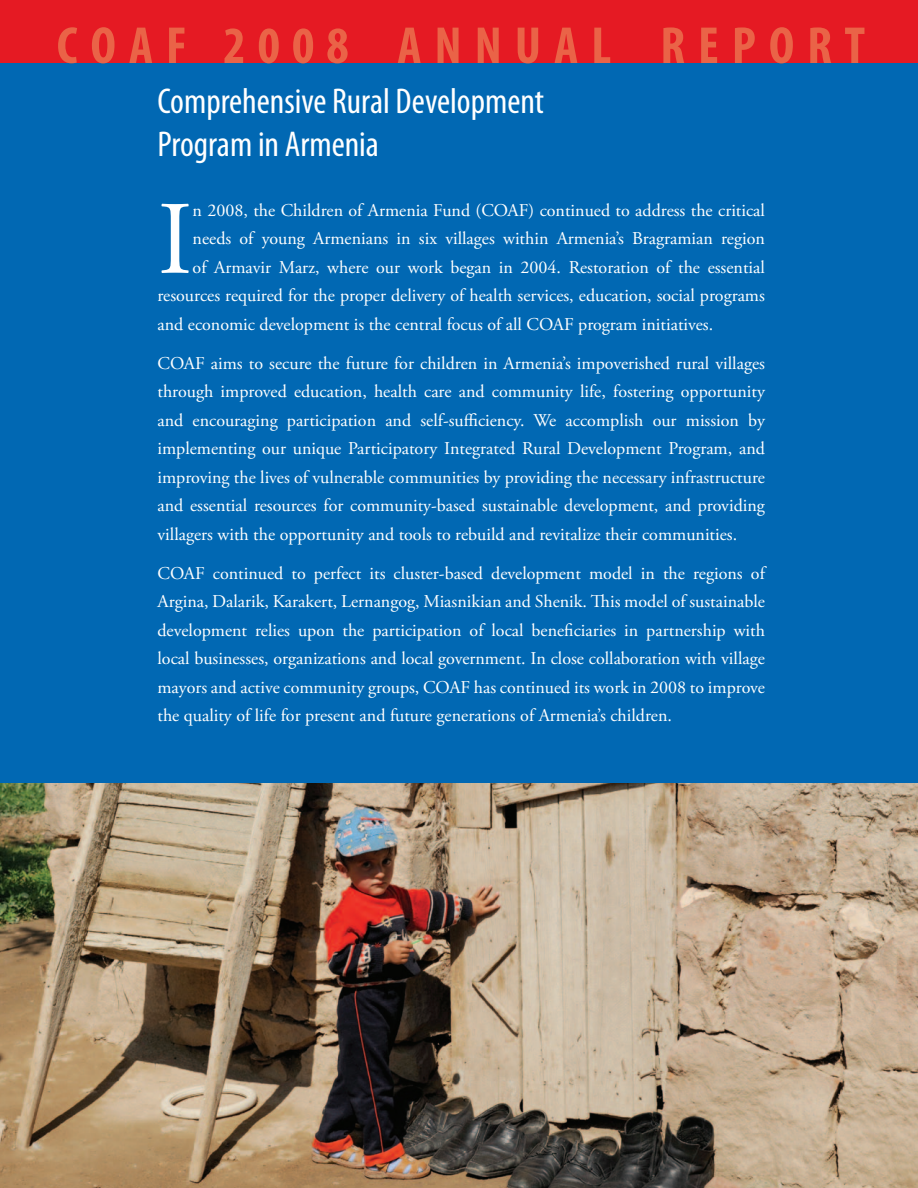
<style>
.page{position:relative;width:918px;height:1188px;background:#fff}
.page>*{position:absolute;margin:0;border:0;box-sizing:border-box;transform-origin:0 0}
.AR_Body{font:103.95px "Adobe Garamond Pro";color:#fff}
.Cover_Title{font:700 condensed 52.5px "Myriad Pro";color:#ea6347}
.AR_Subhead{font:condensed 36px/43.2px "Myriad Pro";color:#fff}
.AR_Body-2{font:18px/28.5px "Adobe Garamond Pro";color:#fff;text-align:justify}
</style>
<div class="page">
<div style="left:0;top:29px;width:918px;height:1159px;background:#0168b3"></div>
<img style="left:0;top:783px;width:918px;height:405px">
<div style="left:0;top:0;width:918px;height:63px;background:#e51a23"></div>
<p class="Cover_Title" style="left:57px;top:13px;width:810px">C O A F 2 0 0 8 A N N U A L R E P O R T</p>
<p class="AR_Subhead" style="left:158px;top:79px;width:388px">Comprehensive Rural Development<br>Program in Armenia</p>
<p class="AR_Body" style="left:158px;top:177px;width:37px">I</p>
<p class="AR_Body-2" style="left:193px;top:196px;width:574px">n 2008, the Children of Armenia Fund (COAF) continued to address the critical</p>
<p class="AR_Body-2" style="left:193px;top:225px;width:574px">needs of young Armenians in six villages within Armenia’s Bragramian region</p>
<p class="AR_Body-2" style="left:193px;top:253px;width:574px">of Armavir Marz, where our work began in 2004. Restoration of the essential</p>
<p class="AR_Body-2" style="left:158px;top:282px;width:609px">resources required for the proper delivery of health services, education, social programs</p>
<p class="AR_Body-2" style="left:158px;top:310px;width:557px">and economic development is the central focus of all COAF program initiatives.</p>
<p class="AR_Body-2" style="left:158px;top:349px;width:609px">COAF aims to secure the future for children in Armenia’s impoverished rural villages through improved education, health care and community life, fostering opportunity and encouraging participation and self-sufficiency. We accomplish our mission by implementing our unique Participatory Integrated Rural Development Program, and improving the lives of vulnerable communities by providing the necessary infrastructure and essential resources for community-based sustainable development, and providing villagers with the opportunity and tools to rebuild and revitalize their communities.</p>
<p class="AR_Body-2" style="left:158px;top:559px;width:609px">COAF continued to perfect its cluster-based development model in the regions of Argina, Dalarik, Karakert, Lernangog, Miasnikian and Shenik. This model of sustainable development relies upon the participation of local beneficiaries in partnership with local businesses, organizations and local government. In close collaboration with village mayors and active community groups, COAF has continued its work in 2008 to improve the quality of life for present and future generations of Armenia’s children.</p>
</div>
